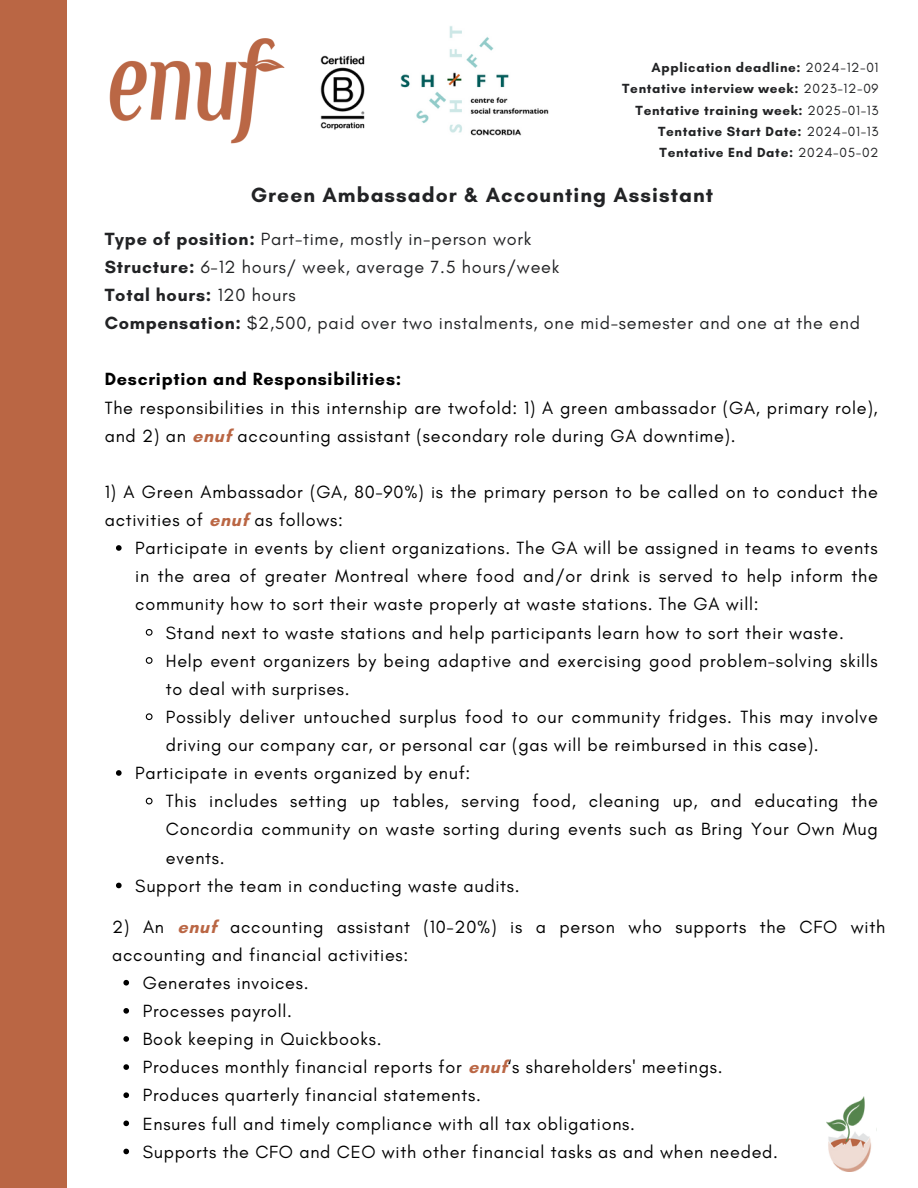
<style>
.page{position:relative;width:918px;height:1188px;background:#fff}
.page>*{position:absolute;margin:0;border:0;box-sizing:border-box;transform-origin:0 0}
.t1{font:700 21px "Glacial Indifference";letter-spacing:.05em;color:#222325}
.t2{font:18px/28.2px "Glacial Indifference";letter-spacing:.04em;color:#000}
.t3{font:18px/28.2px "Glacial Indifference";letter-spacing:.04em;color:#222325}
.t4{font:700 13.5px "Glacial Indifference";letter-spacing:.05em;color:#222325}
.s1{font-weight:400}
.s2{font-weight:700}
.s3{font-weight:700;color:#ba6644}
</style>
<div class="page">
<div style="left:0;top:0;width:67px;height:1188px;background:#ba6644"></div>
<img style="left:109px;top:38px;width:176px;height:106px">
<img style="left:826px;top:1096px;width:51px;height:76px">
<svg style="left:116px;top:545px;width:6px;height:6px"></svg>
<svg style="left:145px;top:629px;width:8px;height:7px"></svg>
<svg style="left:145px;top:657px;width:8px;height:7px"></svg>
<svg style="left:145px;top:713px;width:8px;height:8px"></svg>
<svg style="left:116px;top:770px;width:6px;height:6px"></svg>
<svg style="left:145px;top:797px;width:8px;height:8px"></svg>
<svg style="left:116px;top:883px;width:6px;height:5px"></svg>
<img style="left:320px;top:55px;width:45px;height:75px">
<img style="left:401px;top:26px;width:147px;height:109px">
<svg style="left:123px;top:980px;width:6px;height:6px"></svg>
<svg style="left:123px;top:1008px;width:6px;height:6px"></svg>
<svg style="left:123px;top:1036px;width:6px;height:6px"></svg>
<svg style="left:123px;top:1064px;width:6px;height:6px"></svg>
<svg style="left:123px;top:1092px;width:6px;height:6px"></svg>
<svg style="left:123px;top:1121px;width:6px;height:5px"></svg>
<svg style="left:123px;top:1149px;width:6px;height:5px"></svg>
<p class="t4" style="left:652px;top:59px;width:228px">Application deadline: <span class="s1">2024-12-01</span></p>
<p class="t4" style="left:622px;top:81px;width:258px">Tentative interview week: <span class="s1">2023-12-09</span></p>
<p class="t4" style="left:636px;top:102px;width:244px">Tentative training week: <span class="s1">2025-01-13</span></p>
<p class="t4" style="left:658px;top:123px;width:222px">Tentative Start Date: <span class="s1">2024-01-13</span></p>
<h2 class="t4" style="left:660px;top:145px;width:220px">Tentative End Date: <span class="s1">2024-05-02</span></h2>
<p class="t1" style="left:251px;top:182px;width:464px">Green Ambassador &amp; Accounting Assistant</p>
<p class="t3" style="left:105px;top:224px;width:757px"><span class="s2">Type of position:</span> Part-time, mostly in-person work<br><span class="s2">Structure:</span> 6-12 hours/ week, average 7.5 hours/week<br><span class="s2">Total hours:</span> 120 hours<br><span class="s2">Compensation:</span> $2,500, paid over two instalments, one mid-semester and one at the end</p>
<p class="t2" style="left:105px;top:365px;width:775px"><span class="s2">Description and Responsibilities:<br></span>The responsibilities in this internship are twofold: 1) A green ambassador (GA, primary role), and 2) an <span class="s3">enuf</span> accounting assistant (secondary role during GA downtime).</p>
<p class="t2" style="left:105px;top:478px;width:775px">1) A Green Ambassador (GA, 80-90%) is the primary person to be called on to conduct the activities of <span class="s3">enuf</span> as follows:</p>
<p class="t2" style="left:135px;top:534px;width:744px;text-align:justify">Participate in events by client organizations. The GA will be assigned in teams to events in the area of greater Montreal where food and/or drink is served to help inform the community how to sort their waste properly at waste stations. The GA will:</p>
<p class="t2" style="left:166px;top:618px;width:679px">Stand next to waste stations and help participants learn how to sort their waste.</p>
<p class="t2" style="left:166px;top:646px;width:713px">Help event organizers by being adaptive and exercising good problem-solving skills to deal with surprises.</p>
<h1 class="t2" style="left:166px;top:703px;width:713px">Possibly deliver untouched surplus food to our community fridges. This may involve driving our company car, or personal car (gas will be reimbursed in this case).</h1>
<h2 class="t2" style="left:135px;top:759px;width:337px">Participate in events organized by enuf:</h2>
<h2 class="t2" style="left:166px;top:787px;width:713px;text-align:justify">This includes setting up tables, serving food, cleaning up, and educating the Concordia community on waste sorting during events such as Bring Your Own Mug events.</h2>
<h2 class="t2" style="left:135px;top:871px;width:386px">Support the team in conducting waste audits.</h2>
<p class="t2" style="left:112px;top:912px;width:775px">2) An <span class="s3">enuf</span> accounting assistant (10-20%) is a person who supports the CFO with accounting and financial activities:</p>
<p class="t2" style="left:143px;top:969px;width:167px">Generates invoices.</p>
<p class="t2" style="left:143px;top:997px;width:151px">Processes payroll.</p>
<p class="t2" style="left:143px;top:1025px;width:240px">Book keeping in Quickbooks.</p>
<p class="t2" style="left:143px;top:1053px;width:581px">Produces monthly financial reports for <span class="s3">enuf</span>‘s shareholders' meetings.</p>
<p class="t2" style="left:143px;top:1081px;width:340px">Produces quarterly financial statements.</p>
<p class="t2" style="left:143px;top:1109px;width:494px">Ensures full and timely compliance with all tax obligations.</p>
<p class="t2" style="left:143px;top:1137px;width:637px">Supports the CFO and CEO with other financial tasks as and when needed.</p>
</div>
